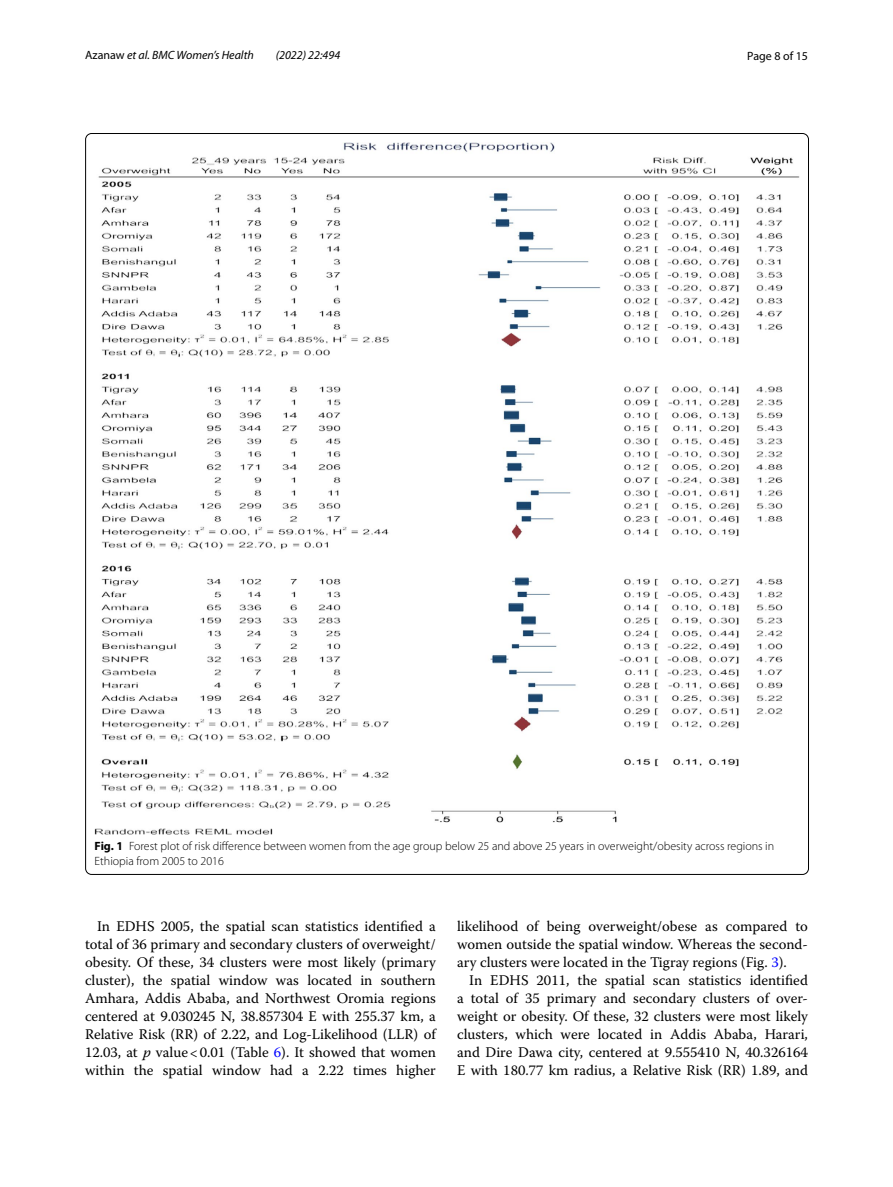
<style>
.page{position:relative;width:893px;height:1187px;background:#fff}
.page>*{position:absolute;margin:0;border:0;box-sizing:border-box;transform-origin:0 0}
.t1{font:14.7px/18px "Warnock Pro";color:#000;text-align:justify}
.t2{font:300 12px/15px "Myriad Pro";color:#000}
.t3{font:italic 12px "Myriad Pro";color:#000}
.t4{font:12px "Myriad Pro";color:#000}
.s1{font-style:normal}
.s2{font-weight:700}
.s3{font-family:"Warnock Pro It 2"}
.s4{color:#00f}
</style>
<div class="page">
<img style="left:94px;top:142px;width:706px;height:692px">
<p class="t3" style="left:85px;top:48px;width:170px"><span class="s1">Azanaw</span> et al. BMC Women’s Health</p>
<p class="t3" style="left:276px;top:48px;width:66px">(2022) 22:494</p>
<p class="t4" style="left:747px;top:48px;width:62px">Page 8 of 15</p>
<p class="t2" style="left:95px;top:838px;width:681px"><span class="s2">Fig. 1</span> Forest plot of risk difference between women from the age group below 25 and above 25 years in overweight/obesity across regions in<br>Ethiopia from 2005 to 2016</p>
<p class="t1" style="left:85px;top:916px;width:352px;text-indent:12px">In EDHS 2005, the spatial scan statistics identified a total of 36 primary and secondary clusters of overweight/ obesity. Of these, 34 clusters were most likely (primary cluster), the spatial window was located in southern Amhara, Addis Ababa, and Northwest Oromia regions centered at 9.030245 N, 38.857304 E with 255.37 km, a Relative Risk (RR) of 2.22, and Log-Likelihood (LLR) of 12.03, at <span class="s3">p</span> value&lt;0.01 (Table <span class="s4">6</span>). It showed that women within the spatial window had a 2.22 times higher</p>
<p class="t1" style="left:457px;top:916px;width:352px">likelihood of being overweight/obese as compared to women outside the spatial window. Whereas the second&shy;ary clusters were located in the Tigray regions (Fig. <span class="s4">3</span>).</p>
<p class="t1" style="left:457px;top:970px;width:352px;text-indent:12px">In EDHS 2011, the spatial scan statistics identified a total of 35 primary and secondary clusters of over&shy;weight or obesity. Of these, 32 clusters were most likely clusters, which were located in Addis Ababa, Harari, and Dire Dawa city, centered at 9.555410 N, 40.326164<br>E with 180.77 km radius, a Relative Risk (RR) 1.89, and</p>
</div>
